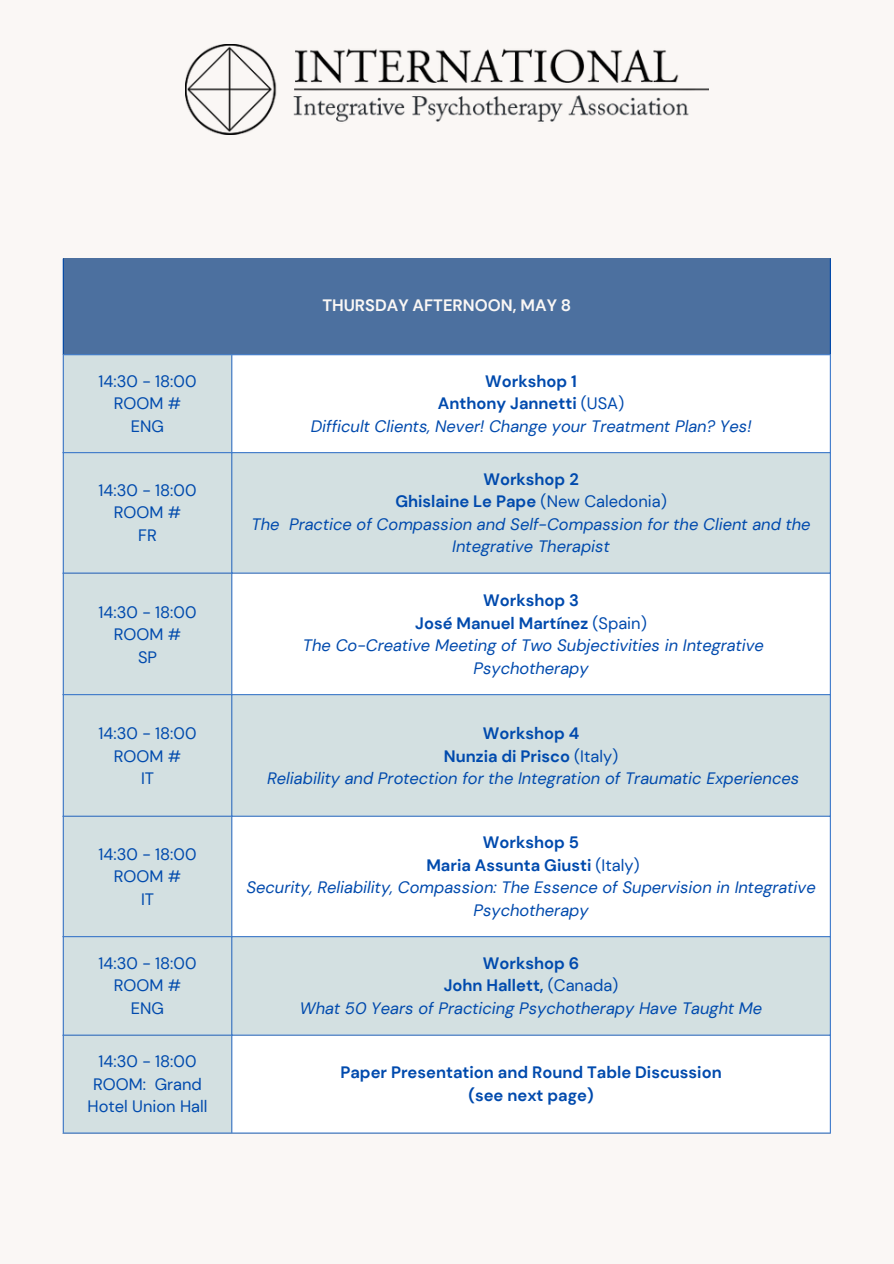
<style>
.page{position:relative;width:894px;height:1264px;background:#fff}
.page>*{position:absolute;margin:0;border:0;box-sizing:border-box;transform-origin:0 0}
.t1{font:italic 16.5px/22.5px "DM Sans";color:#004aad;text-align:center}
.t2{font:700 16.5px "DM Sans";color:#004aad}
.t3{font:16.5px/22.5px "DM Sans";color:#004aad;text-align:center}
.t4{font:700 16.5px "DM Sans";color:#faf7f5}
.s1{font-weight:400}
</style>
<div class="page">
<div style="left:0;top:0;width:893px;height:1263px;background:#faf7f5"></div>
<div style="left:63px;top:258px;width:767px;height:97px;background:#4c709f"></div>
<div style="left:64px;top:355px;width:167px;height:777px;background:#d3e0e1"></div>
<svg style="left:232px;top:355px;width:597px;height:777px;fill:#fff"></svg>
<hr style="left:63px;top:258px;width:1px;height:96px;background:#004aad">
<hr style="left:829px;top:258px;width:1px;height:96px;background:#004aad">
<hr style="left:63px;top:355px;width:1px;height:777px;background:#3f7ccd">
<hr style="left:231px;top:355px;width:1px;height:777px;background:#3f7ccd">
<hr style="left:829px;top:355px;width:1px;height:777px;background:#3f7ccd">
<hr style="left:63px;top:354px;width:767px;height:1px;background:#3f7ccd">
<hr style="left:63px;top:452px;width:767px;height:1px;background:#3f7ccd">
<hr style="left:63px;top:572px;width:767px;height:1px;background:#3f7ccd">
<hr style="left:63px;top:694px;width:767px;height:1px;background:#3f7ccd">
<hr style="left:63px;top:815px;width:767px;height:1px;background:#3f7ccd">
<hr style="left:63px;top:936px;width:767px;height:1px;background:#3f7ccd">
<hr style="left:63px;top:1034px;width:767px;height:1px;background:#3f7ccd">
<hr style="left:63px;top:1132px;width:767px;height:1px;background:#3f7ccd">
<img style="left:185px;top:44px;width:523px;height:90px">
<p class="t3" style="left:99px;top:370px;width:99px">14:30 - 18:00</p>
<p class="t3" style="left:114px;top:392px;width:69px">ROOM #</p>
<p class="t3" style="left:131px;top:415px;width:35px">ENG</p>
<p class="t3" style="left:99px;top:479px;width:99px">14:30 - 18:00</p>
<p class="t3" style="left:114px;top:501px;width:69px">ROOM #</p>
<p class="t3" style="left:138px;top:524px;width:20px">FR</p>
<p class="t3" style="left:99px;top:600px;width:99px">14:30 - 18:00</p>
<p class="t3" style="left:114px;top:623px;width:69px">ROOM #</p>
<p class="t3" style="left:138px;top:645px;width:21px">SP</p>
<p class="t3" style="left:99px;top:722px;width:99px">14:30 - 18:00</p>
<p class="t3" style="left:114px;top:744px;width:69px">ROOM #</p>
<p class="t3" style="left:141px;top:767px;width:15px">IT</p>
<p class="t3" style="left:99px;top:842px;width:99px">14:30 - 18:00</p>
<p class="t3" style="left:114px;top:865px;width:69px">ROOM #</p>
<p class="t3" style="left:141px;top:887px;width:15px">IT</p>
<p class="t3" style="left:99px;top:951px;width:99px">14:30 - 18:00</p>
<p class="t3" style="left:114px;top:974px;width:69px">ROOM #</p>
<p class="t3" style="left:131px;top:996px;width:35px">ENG</p>
<p class="t3" style="left:99px;top:1050px;width:99px">14:30 - 18:00</p>
<p class="t3" style="left:87px;top:1072px;width:121px">ROOM: Grand<br>Hotel Union Hall</p>
<p class="t4" style="left:322px;top:295px;width:250px">THURSDAY AFTERNOON, MAY 8</p>
<p class="t2" style="left:485px;top:370px;width:93px">Workshop 1</p>
<p class="t2" style="left:437px;top:393px;width:188px">Anthony Jannetti <span class="s1">(USA)</span></p>
<p class="t1" style="left:310px;top:415px;width:442px">Difficult Clients, Never! Change your Treatment Plan? Yes!</p>
<p class="t2" style="left:483px;top:468px;width:97px">Workshop 2</p>
<p class="t2" style="left:395px;top:491px;width:273px">Ghislaine Le Pape <span class="s1">(New Caledonia)</span></p>
<p class="t1" style="left:251px;top:513px;width:560px">The Practice of Compassion and Self-Compassion for the Client and the<br>Integrative Therapist</p>
<p class="t2" style="left:483px;top:590px;width:97px">Workshop 3</p>
<p class="t2" style="left:415px;top:612px;width:233px">José Manuel Martínez <span class="s1">(Spain)</span></p>
<p class="t1" style="left:303px;top:634px;width:462px">The Co-Creative Meeting of Two Subjectivities in Integrative<br>Psychotherapy</p>
<p class="t2" style="left:482px;top:722px;width:98px">Workshop 4</p>
<p class="t2" style="left:443px;top:745px;width:176px">Nunzia di Prisco <span class="s1">(Italy)</span></p>
<p class="t1" style="left:267px;top:767px;width:533px">Reliability and Protection for the Integration of Traumatic Experiences</p>
<p class="t2" style="left:483px;top:832px;width:98px">Workshop 5</p>
<p class="t2" style="left:426px;top:854px;width:215px">Maria Assunta Giusti <span class="s1">(Italy)</span></p>
<p class="t1" style="left:246px;top:876px;width:570px">Security, Reliability, Compassion: The Essence of Supervision in Integrative<br>Psychotherapy</p>
<p class="t2" style="left:482px;top:952px;width:98px">Workshop 6</p>
<p class="t2" style="left:443px;top:974px;width:176px">John Hallett, <span class="s1">(Canada)</span></p>
<p class="t1" style="left:300px;top:996px;width:464px">What 50 Years of Practicing Psychotherapy Have Taught Me</p>
<p class="t2" style="left:340px;top:1062px;width:382px">Paper Presentation and Round Table Discussion</p>
<p class="t2" style="left:468px;top:1084px;width:126px">(see next page)</p>
</div>
